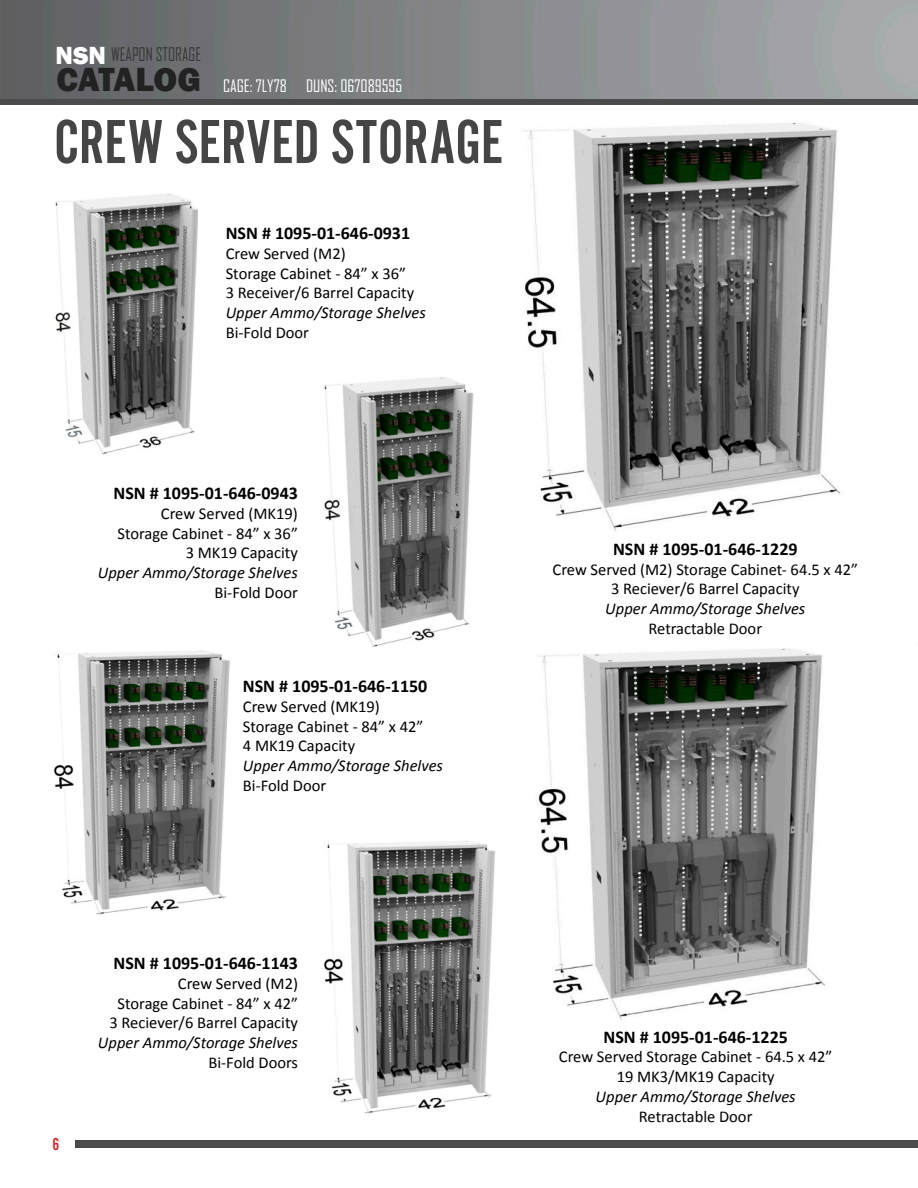
<style>
.page{position:relative;width:918px;height:1188px;background:#fff}
.page>*{position:absolute;margin:0;border:0;box-sizing:border-box;transform-origin:0 0}
.t1{font:64.5px "Alternate Got No 2 D";color:#454546}
.t2{font:800 34.5px "Franklin Gothic";letter-spacing:-.01em;color:#222}
.t3{font:800 25.5px "Franklin Gothic";color:#fff}
.t4{font:700 18px "Calibri";color:#000}
.t5{font:18px "Agency FB";color:#373738;scale:.89 1}
.t6{font:18px "Alternate Got No 2 D";color:#d22229}
.t7{font:16.5px/19.8px "Calibri";color:#000;text-align:center}
.t8{font:italic 16.5px "Calibri";color:#000}
.t9{font:16.5px "Agency FB";color:#fff}
</style>
<div class="page">
<img style="left:1px;top:0;width:917px;height:99px">
<div style="left:0;top:99px;width:918px;height:5px;background:#4a4a4c"></div>
<div style="left:75px;top:1141px;width:843px;height:7px;background:#4a4a4c"></div>
<img style="left:324px;top:377px;width:150px;height:270px">
<img style="left:324px;top:840px;width:171px;height:275px">
<img style="left:54px;top:650px;width:176px;height:266px">
<img style="left:538px;top:648px;width:287px;height:372px">
<img style="left:523px;top:122px;width:317px;height:409px">
<img style="left:55px;top:193px;width:143px;height:262px">
<h3 class="t3" style="left:56px;top:39px;width:52px">NSN</h3>
<p class="t5" style="left:111px;top:44px;width:103px">WEAPON STORAGE</p>
<h2 class="t2" style="left:56px;top:57px;width:146px">CATALOG</h2>
<p class="t9" style="left:223px;top:76px;width:181px">CAGE: 7LY78 DUNS: 067089595</p>
<p class="t1" style="left:54px;top:108px;width:451px">CREW SERVED STORAGE</p>
<p class="t4" style="left:226px;top:221px;width:186px">NSN # 1095-01-646-0931</p>
<p class="t7" style="left:226px;top:243px;width:122px">Crew Served (M2)</p>
<p class="t7" style="left:226px;top:263px;width:182px">Storage Cabinet - 84” x 36”</p>
<p class="t7" style="left:226px;top:283px;width:190px">3 Receiver/6 Barrel Capacity</p>
<p class="t8" style="left:226px;top:301px;width:202px">Upper Ammo/Storage Shelves</p>
<p class="t7" style="left:226px;top:323px;width:85px">Bi-Fold Door</p>
<p class="t4" style="left:113px;top:481px;width:186px">NSN # 1095-01-646-0943</p>
<p class="t7" style="left:161px;top:503px;width:139px">Crew Served (MK19)</p>
<p class="t7" style="left:118px;top:523px;width:182px">Storage Cabinet - 84” x 36”</p>
<p class="t7" style="left:186px;top:543px;width:114px">3 MK19 Capacity</p>
<p class="t8" style="left:98px;top:561px;width:202px">Upper Ammo/Storage Shelves</p>
<p class="t7" style="left:215px;top:583px;width:85px">Bi-Fold Door</p>
<p class="t4" style="left:243px;top:675px;width:186px">NSN # 1095-01-646-1150</p>
<p class="t7" style="left:243px;top:697px;width:139px">Crew Served (MK19)</p>
<p class="t7" style="left:243px;top:716px;width:182px">Storage Cabinet - 84” x 42”</p>
<p class="t7" style="left:243px;top:736px;width:114px">4 MK19 Capacity</p>
<p class="t8" style="left:243px;top:755px;width:202px">Upper Ammo/Storage Shelves</p>
<p class="t7" style="left:243px;top:776px;width:85px">Bi-Fold Door</p>
<p class="t4" style="left:613px;top:537px;width:186px">NSN # 1095-01-646-1229</p>
<p class="t7" style="left:553px;top:559px;width:307px">Crew Served (M2) Storage Cabinet- 64.5 x 42”<br>3 Reciever/6 Barrel Capacity</p>
<p class="t8" style="left:605px;top:597px;width:202px">Upper Ammo/Storage Shelves</p>
<p class="t7" style="left:649px;top:619px;width:115px">Retractable Door</p>
<p class="t6" style="left:52px;top:1134px;width:8px">6</p>
<p class="t4" style="left:114px;top:951px;width:186px">NSN # 1095-01-646-1143</p>
<p class="t7" style="left:178px;top:973px;width:122px">Crew Served (M2)</p>
<p class="t7" style="left:118px;top:993px;width:182px">Storage Cabinet - 84” x 42”</p>
<p class="t7" style="left:110px;top:1013px;width:190px">3 Reciever/6 Barrel Capacity</p>
<p class="t8" style="left:98px;top:1031px;width:202px">Upper Ammo/Storage Shelves</p>
<p class="t7" style="left:209px;top:1053px;width:91px">Bi-Fold Doors</p>
<p class="t4" style="left:603px;top:1025px;width:186px">NSN # 1095-01-646-1225</p>
<p class="t7" style="left:559px;top:1047px;width:275px">Crew Served Storage Cabinet - 64.5 x 42”</p>
<p class="t7" style="left:617px;top:1067px;width:160px">19 MK3/MK19 Capacity</p>
<p class="t8" style="left:596px;top:1085px;width:202px">Upper Ammo/Storage Shelves</p>
<p class="t7" style="left:639px;top:1107px;width:115px">Retractable Door</p>
</div>
